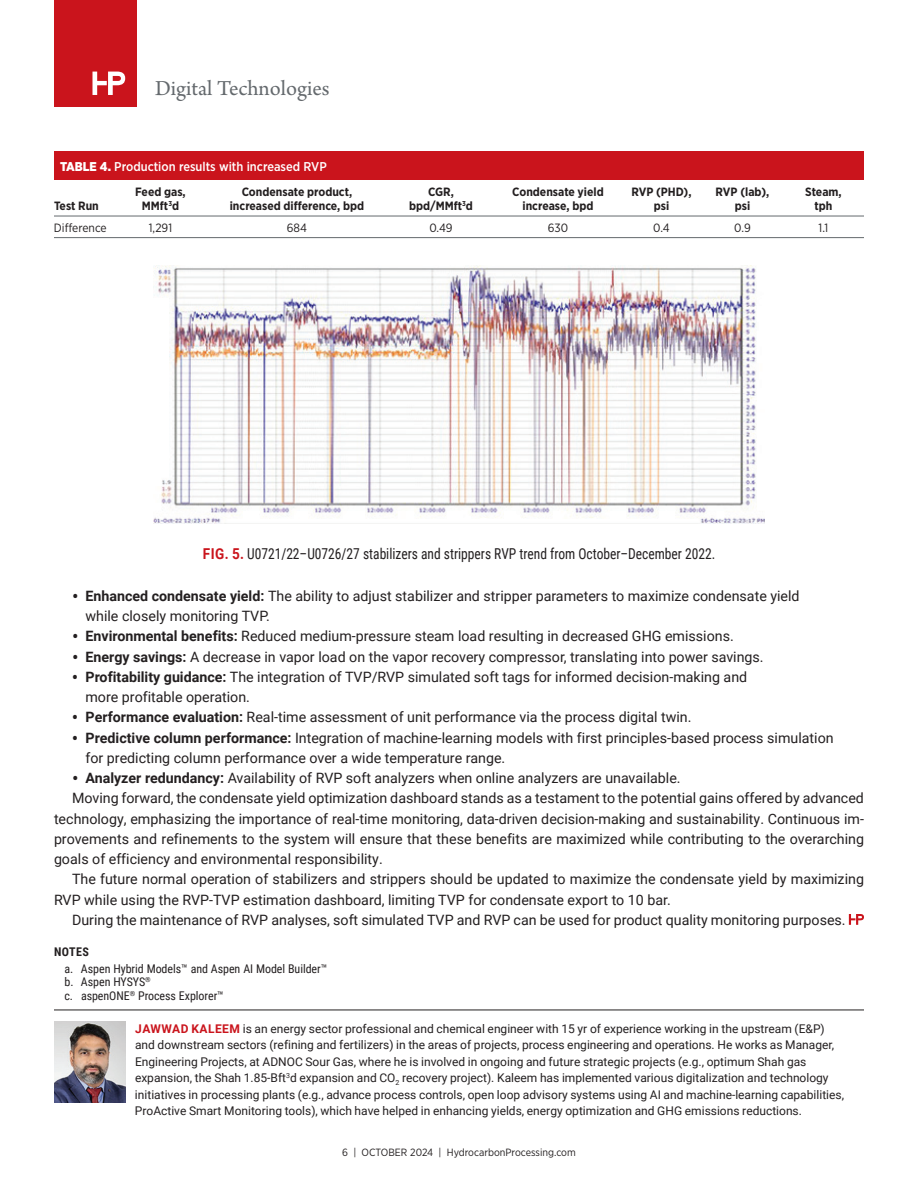
<style>
.page{position:relative;width:918px;height:1188px;background:#fff}
.page>*{position:absolute;margin:0;border:0;box-sizing:border-box;transform-origin:0 0}
.t1{font:22.5px "Arno Pro";color:#64696d}
.t2{font:15px "Roboto Condensed";color:#231f20;scale:.9 1}
.t3{font:14.25px/20.2px "Roboto";color:#231f20}
.t4{font:500 12.75px "Gotham Narrow";color:#fff}
.t5{font:12px/16.5px "Roboto";color:#231f20}
.t6{font:700 12px/14.4px "Gotham Narrow";color:#231f20;text-align:center}
.t7{font:12px/13.5px "Roboto Condensed";letter-spacing:-.005em;color:#231f20}
.t8{font:12px "Gotham Narrow";color:#231f20}
.t9{font:700 12px "Roboto Condensed";letter-spacing:.035em;color:#231f20}
.t10{font:10.5px "Gotham Narrow";color:#231f20}
.s1{font-weight:900}
.s2{font-family:"Roboto";font-weight:700;color:#ca141c}
.s3{font-family:"Gotham Narrow";font-weight:700}
.s4{font-weight:700}
.s5{font-weight:700;color:#ca141c}
</style>
<div class="page">
<div style="left:54px;top:0;width:83px;height:107px;background:#ca141c"></div>
<svg style="left:92px;top:72px;width:33px;height:23px"></svg>
<hr style="left:54px;top:1010px;width:810px;height:1px;background:#231f20">
<svg style="left:849px;top:914px;width:15px;height:11px"></svg>
<img style="left:54px;top:1022px;width:72px;height:81px">
<div style="left:54px;top:152px;width:810px;height:28px;background:#ca141c"></div>
<hr style="left:54px;top:237px;width:60px;height:1px;background:#64696d">
<hr style="left:114px;top:237px;width:93px;height:1px;background:#64696d">
<hr style="left:207px;top:237px;width:180px;height:1px;background:#64696d">
<hr style="left:387px;top:237px;width:108px;height:1px;background:#64696d">
<hr style="left:495px;top:237px;width:126px;height:1px;background:#64696d">
<hr style="left:621px;top:237px;width:81px;height:1px;background:#64696d">
<hr style="left:702px;top:237px;width:81px;height:1px;background:#64696d">
<hr style="left:783px;top:237px;width:81px;height:1px;background:#64696d">
<hr style="left:54px;top:216px;width:60px;height:1px;background:#64696d">
<hr style="left:114px;top:216px;width:93px;height:1px;background:#64696d">
<hr style="left:207px;top:216px;width:180px;height:1px;background:#64696d">
<hr style="left:387px;top:216px;width:108px;height:1px;background:#64696d">
<hr style="left:495px;top:216px;width:126px;height:1px;background:#64696d">
<hr style="left:621px;top:216px;width:81px;height:1px;background:#64696d">
<hr style="left:702px;top:216px;width:81px;height:1px;background:#64696d">
<hr style="left:783px;top:216px;width:81px;height:1px;background:#64696d">
<img style="left:153px;top:266px;width:612px;height:258px">
<h1 class="t1" style="left:155px;top:75px;width:176px">Digital Technologies</h1>
<p class="t4" style="left:60px;top:158px;width:268px"><span class="s1">TABLE 4.</span> Production results with increased RVP</p>
<p class="t6" style="left:54px;top:198px;width:46px">Test Run</p>
<p class="t6" style="left:135px;top:184px;width:52px">Feed gas,<br>MMft<sup>3</sup>d</p>
<p class="t6" style="left:230px;top:184px;width:136px">Condensate product, increased difference, bpd</p>
<p class="t6" style="left:409px;top:184px;width:65px">CGR, bpd/MMft<sup>3</sup>d</p>
<p class="t6" style="left:512px;top:184px;width:93px">Condensate yield increase, bpd</p>
<p class="t6" style="left:631px;top:184px;width:62px">RVP (PHD), psi</p>
<p class="t6" style="left:716px;top:184px;width:55px">RVP (lab), psi</p>
<p class="t6" style="left:805px;top:184px;width:38px">Steam, tph</p>
<p class="t8" style="left:54px;top:220px;width:54px">Difference</p>
<p class="t8" style="left:149px;top:220px;width:25px">1,291</p>
<p class="t8" style="left:287px;top:220px;width:22px">684</p>
<p class="t8" style="left:429px;top:220px;width:25px">0.49</p>
<p class="t8" style="left:548px;top:220px;width:22px">630</p>
<p class="t8" style="left:653px;top:220px;width:18px">0.4</p>
<p class="t8" style="left:734px;top:220px;width:18px">0.9</p>
<p class="t8" style="left:819px;top:220px;width:11px">1.1</p>
<p class="t2" style="left:203px;top:543px;width:571px"><span class="s2">FIG. 5.</span> U0721/22–U0726/27 stabilizers and strippers RVP trend from October–December 2022.</p>
<p class="t3" style="left:85px;top:585px;width:716px;text-indent:-13px"><span class="s3">•</span> <span class="s4">Enhanced condensate yield:</span> The ability to adjust stabilizer and stripper parameters to maximize condensate yield while closely monitoring TVP.</p>
<p class="t3" style="left:72px;top:626px;width:663px"><span class="s3">•</span> <span class="s4">Environmental benefits:</span> Reduced medium-pressure steam load resulting in decreased GHG emissions.</p>
<p class="t3" style="left:72px;top:646px;width:693px"><span class="s3">•</span> <span class="s4">Energy savings:</span> A decrease in vapor load on the vapor recovery compressor, translating into power savings.</p>
<p class="t3" style="left:85px;top:666px;width:663px;text-indent:-13px"><span class="s3">•</span> <span class="s4">Profitability guidance:</span> The integration of TVP/RVP simulated soft tags for informed decision-making and more profitable operation.</p>
<p class="t3" style="left:72px;top:707px;width:621px"><span class="s3">•</span> <span class="s4">Performance evaluation:</span> Real-time assessment of unit performance via the process digital twin.</p>
<p class="t3" style="left:85px;top:727px;width:750px;text-indent:-14px"><span class="s3">•</span> <span class="s4">Predictive column performance:</span> Integration of machine-learning models with first principles-based process simulation for predicting column performance over a wide temperature range.</p>
<p class="t3" style="left:72px;top:767px;width:610px"><span class="s3">•</span> <span class="s4">Analyzer redundancy:</span> Availability of RVP soft analyzers when online analyzers are unavailable.</p>
<p class="t3" style="left:72px;top:788px;width:794px">Moving forward, the condensate yield optimization dashboard stands as a testament to the potential gains offered by advanced</p>
<p class="t3" style="left:54px;top:808px;width:811px">technology, emphasizing the importance of real-time monitoring, data-driven decision-making and sustainability. Continuous im-</p>
<p class="t3" style="left:54px;top:828px;width:812px">provements and refinements to the system will ensure that these benefits are maximized while contributing to the overarching</p>
<p class="t3" style="left:54px;top:848px;width:330px">goals of efficiency and environmental responsibility.</p>
<p class="t3" style="left:72px;top:869px;width:794px">The future normal operation of stabilizers and strippers should be updated to maximize the condensate yield by maximizing</p>
<p class="t3" style="left:54px;top:889px;width:618px">RVP while using the RVP-TVP estimation dashboard, limiting TVP for condensate export to 10 bar.</p>
<p class="t3" style="left:72px;top:909px;width:775px">During the maintenance of RVP analyses, soft simulated TVP and RVP can be used for product quality monitoring purposes.</p>
<p class="t9" style="left:54px;top:944px;width:36px">NOTES</p>
<p class="t7" style="left:64px;top:961px;width:264px">a. Aspen Hybrid Models™ and Aspen AI Model Builder™ b. Aspen HYSYS<sup>®<br></sup>c. aspenONE<sup>®</sup> Process Explorer™</p>
<p class="t5" style="left:135px;top:1020px;width:711px"><span class="s5">JAWWAD KALEEM</span> is an energy sector professional and chemical engineer with 15 yr of experience working in the upstream (E&amp;P) and downstream sectors (refining and fertilizers) in the areas of projects, process engineering and operations. He works as Manager, Engineering Projects, at ADNOC Sour Gas, where he is involved in ongoing and future strategic projects (e.g., optimum Shah gas expansion, the Shah 1.85-Bft<sup>3</sup>d expansion and CO<sub>2</sub> recovery project). Kaleem has implemented various digitalization and technology initiatives in processing plants (e.g., advance process controls, open loop advisory systems using AI and machine-learning capabilities, ProActive Smart Monitoring tools), which have helped in enhancing yields, energy optimization and GHG emissions reductions.</p>
<p class="t10" style="left:342px;top:1146px;width:235px">6 | OCTOBER 2024 | HydrocarbonProcessing.com</p>
</div>
